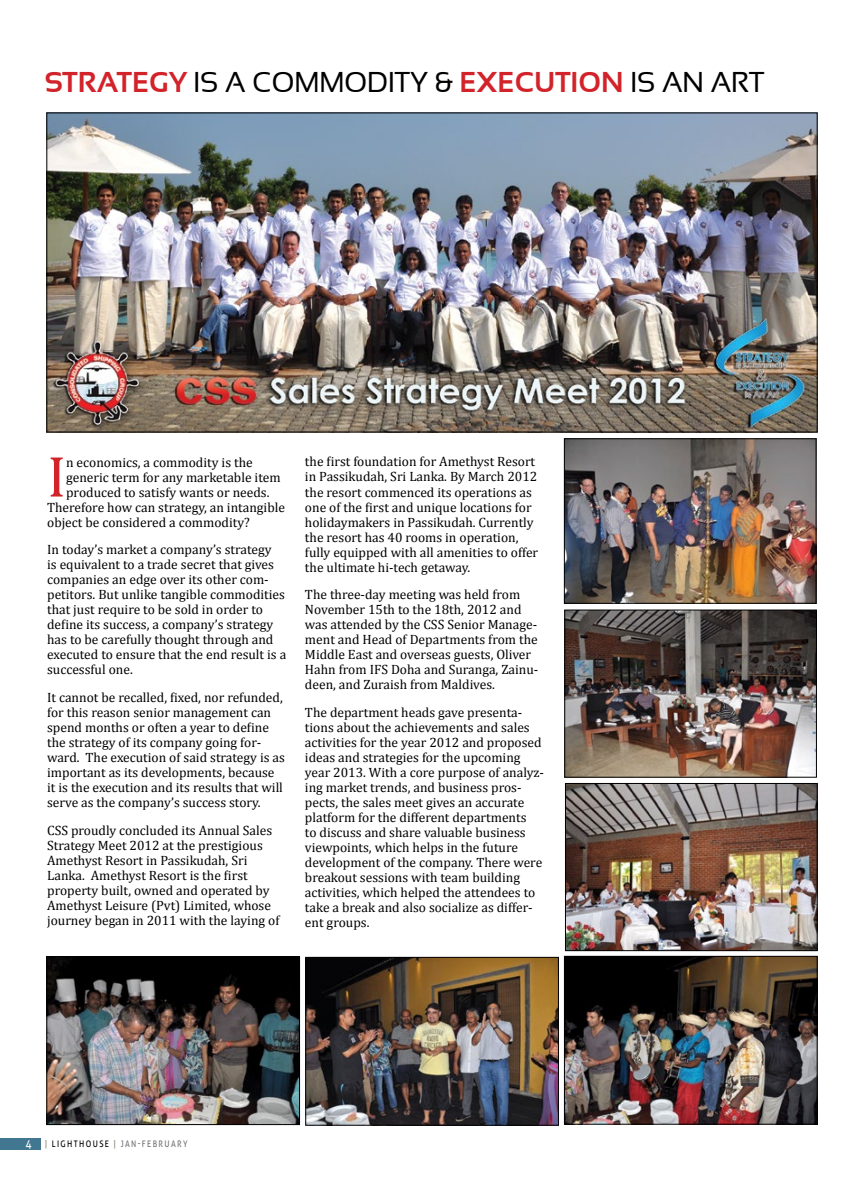
<style>
.page{position:relative;width:864px;height:1183px;background:#fff}
.page>*{position:absolute;margin:0;border:0;box-sizing:border-box;transform-origin:0 0}
.t1{font:58.5px "Cambria";color:#d2232a}
.t2{font:28.5px "Sansation";color:#000}
.t3{font:13.5px/15px "Cambria";color:#000}
.t4{font:12px "Aller";color:#fff;scale:.85 1}
.t5{font:9px "Aller";letter-spacing:.18em;color:#717275;scale:.85 1}
.s1{font-weight:700;color:#d2232a}
.s2{color:#748370}
.s3{color:#000}
</style>
<div class="page">
<div style="left:0;top:1138px;width:41px;height:11px;background:#427791"></div>
<img style="left:49px;top:115px;width:766px;height:315px">
<img style="left:566px;top:440px;width:247px;height:161px">
<div style="left:564px;top:438px;width:251px;height:165px;border:1px solid #000"></div>
<img style="left:566px;top:611px;width:248px;height:164px">
<div style="left:564px;top:609px;width:252px;height:168px;border:1px solid #000"></div>
<img style="left:567px;top:785px;width:248px;height:163px">
<div style="left:565px;top:783px;width:252px;height:167px;border:1px solid #000"></div>
<img style="left:49px;top:958px;width:248px;height:164px">
<div style="left:47px;top:956px;width:252px;height:168px;border:1px solid #000"></div>
<img style="left:566px;top:957px;width:249px;height:164px">
<div style="left:564px;top:955px;width:253px;height:168px;border:1px solid #000"></div>
<img style="left:307px;top:958px;width:249px;height:165px">
<div style="left:305px;top:956px;width:253px;height:169px;border:1px solid #000"></div>
<h2 class="t2" style="left:44px;top:66px;width:721px"><span class="s1">STRATEGY</span> IS A COMMODITY &amp; <span class="s1">EXECUTION</span> IS AN ART</h2>
<h1 class="t1" style="left:47px;top:442px;width:20px">I</h1>
<p class="t3" style="left:66px;top:454px;width:188px">n economics, a commodity is the</p>
<p class="t3" style="left:66px;top:469px;width:216px">generic term for any marketable item</p>
<p class="t3" style="left:66px;top:484px;width:205px">produced to satisfy wants or needs.</p>
<p class="t3" style="left:47px;top:499px;width:239px">Therefore how can strategy, an intangible</p>
<p class="t3" style="left:47px;top:514px;width:204px">object be considered a commodity?</p>
<p class="t3" style="left:47px;top:542px;width:240px">In today’s market a company’s strategy<br>is equivalent to a trade secret that gives companies an edge over its other com&shy;petitors. But unlike tangible commodities that just require to be sold in order to define its success, a company’s strategy has to be carefully thought through and executed to ensure that the end result is a successful one.</p>
<p class="t3" style="left:47px;top:689px;width:239px">It cannot be recalled, fixed, nor refunded, for this reason senior management can spend months or often a year to define the strategy of its company going for&shy;ward. The execution of said strategy is as important as its developments, because it is the execution and its results that will serve as the company’s success story.</p>
<p class="t3" style="left:47px;top:822px;width:234px">CSS proudly concluded its Annual Sales Strategy Meet 2012 at the prestigious Amethyst Resort in Passikudah, Sri Lanka. Amethyst Resort is the first property built, owned and operated by Amethyst Leisure (Pvt) Limited, whose journey began in 2011 with the laying of</p>
<p class="t3" style="left:305px;top:454px;width:235px">the first foundation for Amethyst Resort in Passikudah, Sri Lanka. By March 2012 the resort commenced its operations as one of the first and unique locations for holidaymakers in Passikudah. Currently the resort has 40 rooms in operation, fully equipped with all amenities to offer the ultimate hi-tech getaway.</p>
<p class="t3" style="left:305px;top:587px;width:235px">The three-day meeting was held from November 15th to the 18th, 2012 and was attended by the CSS Senior Manage&shy;ment and Head of Departments from the Middle East and overseas guests, Oliver Hahn from IFS Doha and Suranga, Zainu&shy;deen, and Zuraish from Maldives.</p>
<p class="t3" style="left:305px;top:704px;width:240px">The department heads gave presenta&shy;tions about the achievements and sales activities for the year 2012 and proposed ideas and strategies for the upcoming year 2013. With a core purpose of analyz&shy;ing market trends, and business pros&shy;pects, the sales meet gives an accurate platform for the different departments<br>to discuss and share valuable business viewpoints, which helps in the future development of the company. There were breakout sessions with team building activities, which helped the attendees to take a break and also socialize as differ&shy;ent groups.</p>
<p class="t4" style="left:25px;top:1136px;width:9px">4</p>
<p class="t5" style="left:45px;top:1137px;width:169px"><span class="s2">|</span> <span class="s3">LIGHTHOUSE</span> <span class="s2">|</span> JAN-FEBRUARY</p>
</div>
